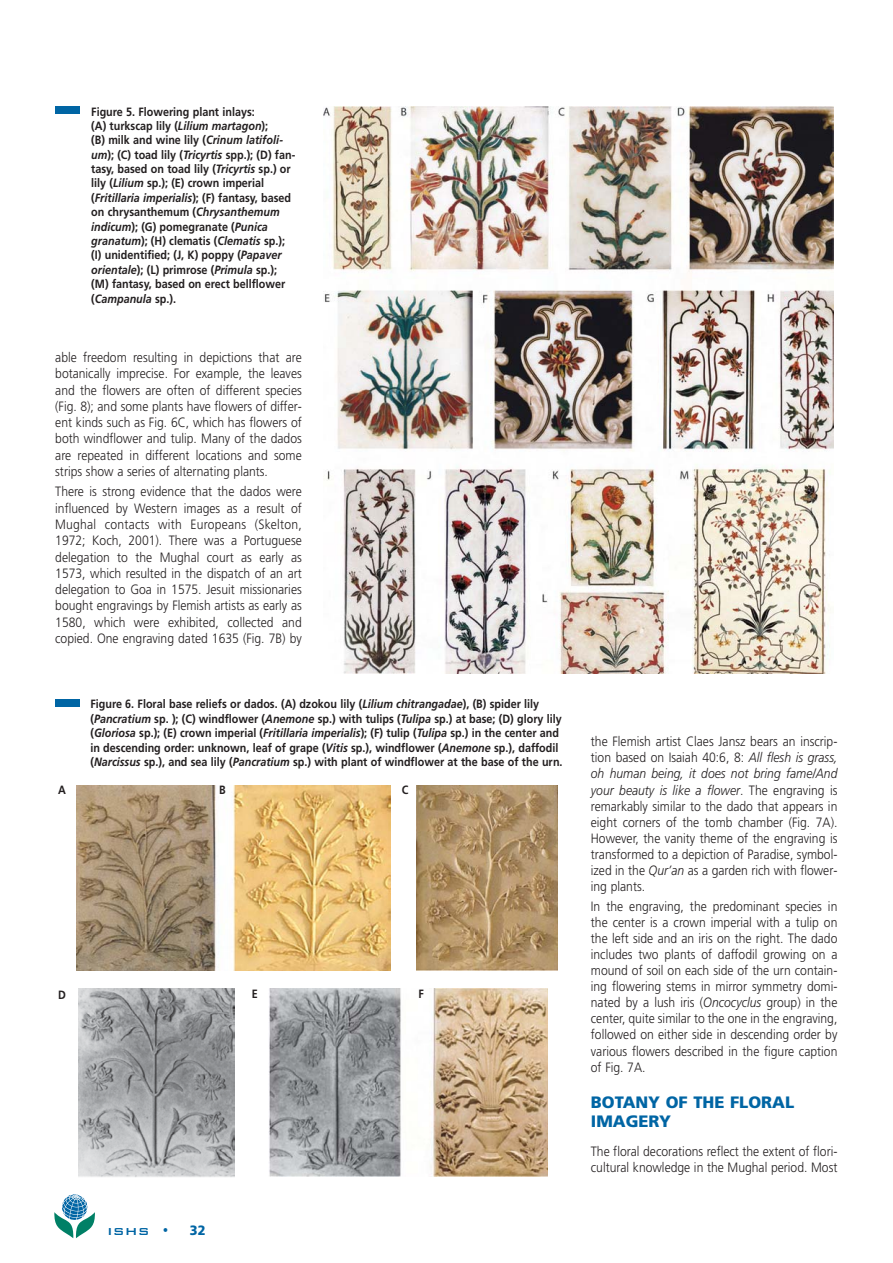
<style>
.page{position:relative;width:893px;height:1263px;background:#fff}
.page>*{position:absolute;margin:0;border:0;box-sizing:border-box;transform-origin:0 0}
.t1{font:900 16.5px/19.8px "Frutiger LT Std";color:#0065a4}
.t2{font:300 13.5px/16px "Frutiger LT Std";color:#231f20;text-align:justify;scale:.9 1}
.t3{font:500 13.5px "Bank Gothic BT";color:#0065a4;scale:1.09 1}
.t4{font:900 13.5px "Frutiger LT Std";color:#0065a4;scale:.95 1}
.t5{font:700 12px/14.4px "Frutiger LT Std";color:#231f20;scale:.9 1}
.s1{font-style:italic}
</style>
<div class="page">
<img style="left:269px;top:989px;width:278px;height:187px">
<img style="left:79px;top:989px;width:155px;height:188px">
<svg style="left:54px;top:1194px;width:41px;height:44px"></svg>
<img style="left:323px;top:107px;width:510px;height:566px">
<img style="left:76px;top:786px;width:314px;height:184px">
<div style="left:55px;top:107px;width:25px;height:7px;background:#0065a4"></div>
<div style="left:55px;top:699px;width:25px;height:8px;background:#0065a4"></div>
<img style="left:416px;top:786px;width:142px;height:184px">
<p class="t5" style="left:91px;top:105px;width:228px">Figure 5. Flowering plant inlays:<br>(A) turkscap lily (<span class="s1">Lilium martagon</span>);<br>(B) milk and wine lily (<span class="s1">Crinum latifoli&shy;um</span>); (C) toad lily (<span class="s1">Tricyrtis</span> spp.); (D) fan&shy;tasy, based on toad lily (<span class="s1">Tricyrtis</span> sp.) or lily (<span class="s1">Lilium</span> sp.); (E) crown imperial (<span class="s1">Fritillaria imperialis</span>); (F) fantasy, based on chrysanthemum (<span class="s1">Chrysanthemum indicum</span>); (G) pomegranate (<span class="s1">Punica granatum</span>); (H) clematis (<span class="s1">Clematis</span> sp.); (I) unidentified; (J, K) poppy (<span class="s1">Papaver orientale</span>); (L) primrose (<span class="s1">Primula</span> sp.); (M) fantasy, based on erect bellflower (<span class="s1">Campanula</span> sp.).</p>
<p class="t2" style="left:55px;top:350px;width:275px">able freedom resulting in depictions that are botanically imprecise. For example, the leaves and the flowers are often of different species (Fig. 8); and some plants have flowers of differ&shy;ent kinds such as Fig. 6C, which has flowers of both windflower and tulip. Many of the dados are repeated in different locations and some strips show a series of alternating plants.</p>
<p class="t2" style="left:55px;top:484px;width:275px">There is strong evidence that the dados were influenced by Western images as a result of Mughal contacts with Europeans (Skelton, 1972; Koch, 2001). There was a Portuguese delegation to the Mughal court as early as 1573, which resulted in the dispatch of an art delegation to Goa in 1575. Jesuit missionaries bought engravings by Flemish artists as early as 1580, which were exhibited, collected and copied. One engraving dated 1635 (Fig. 7B) by</p>
<p class="t5" style="left:90px;top:698px;width:526px">Figure 6. Floral base reliefs or dados. (A) dzokou lily (<span class="s1">Lilium chitrangadae</span>), (B) spider lily (<span class="s1">Pancratium</span> sp. ); (C) windflower (<span class="s1">Anemone</span> sp.) with tulips (<span class="s1">Tulipa</span> sp.) at base; (D) glory lily (<span class="s1">Gloriosa</span> sp.); (E) crown imperial (<span class="s1">Fritillaria imperialis</span>); (F) tulip (<span class="s1">Tulipa</span> sp.) in the center and in descending order: unknown, leaf of grape (<span class="s1">Vitis</span> sp.), windflower (<span class="s1">Anemone</span> sp.), daffodil (<span class="s1">Narcissus</span> sp.), and sea lily (<span class="s1">Pancratium</span> sp.) with plant of windflower at the base of the urn.</p>
<p class="t5" style="left:58px;top:783px;width:10px">A</p>
<p class="t5" style="left:219px;top:783px;width:9px">B</p>
<p class="t5" style="left:402px;top:783px;width:9px">C</p>
<p class="t5" style="left:58px;top:988px;width:10px">D</p>
<p class="t5" style="left:252px;top:987px;width:8px">E</p>
<p class="t5" style="left:419px;top:987px;width:7px">F</p>
<p class="t3" style="left:107px;top:1222px;width:59px">ISHS •</p>
<p class="t4" style="left:190px;top:1222px;width:18px">32</p>
<p class="t2" style="left:591px;top:734px;width:275px">the Flemish artist Claes Jansz bears an inscrip&shy;tion based on Isaiah 40:6, 8: <span class="s1">All flesh is grass, oh human being, it does not bring fame/And your beauty is like a flower</span>. The engraving is remarkably similar to the dado that appears in eight corners of the tomb chamber (Fig. 7A).<br>However, the vanity theme of the engraving is transformed to a depiction of Paradise, symbol&shy;ized in the <span class="s1">Qur’an</span> as a garden rich with flower&shy;ing plants.</p>
<p class="t2" style="left:591px;top:899px;width:275px">In the engraving, the predominant species in the center is a crown imperial with a tulip on the left side and an iris on the right. The dado includes two plants of daffodil growing on a mound of soil on each side of the urn contain&shy;ing flowering stems in mirror symmetry domi&shy;nated by a lush iris (<span class="s1">Oncocyclus</span> group) in the center, quite similar to the one in the engraving, followed on either side in descending order by various flowers described in the figure caption of Fig. 7A.</p>
<p class="t1" style="left:591px;top:1092px;width:205px">BOTANY OF THE FLORAL<br>IMAGERY</p>
<p class="t2" style="left:591px;top:1144px;width:275px">The floral decorations reflect the extent of flori&shy;cultural knowledge in the Mughal period. Most</p>
</div>
